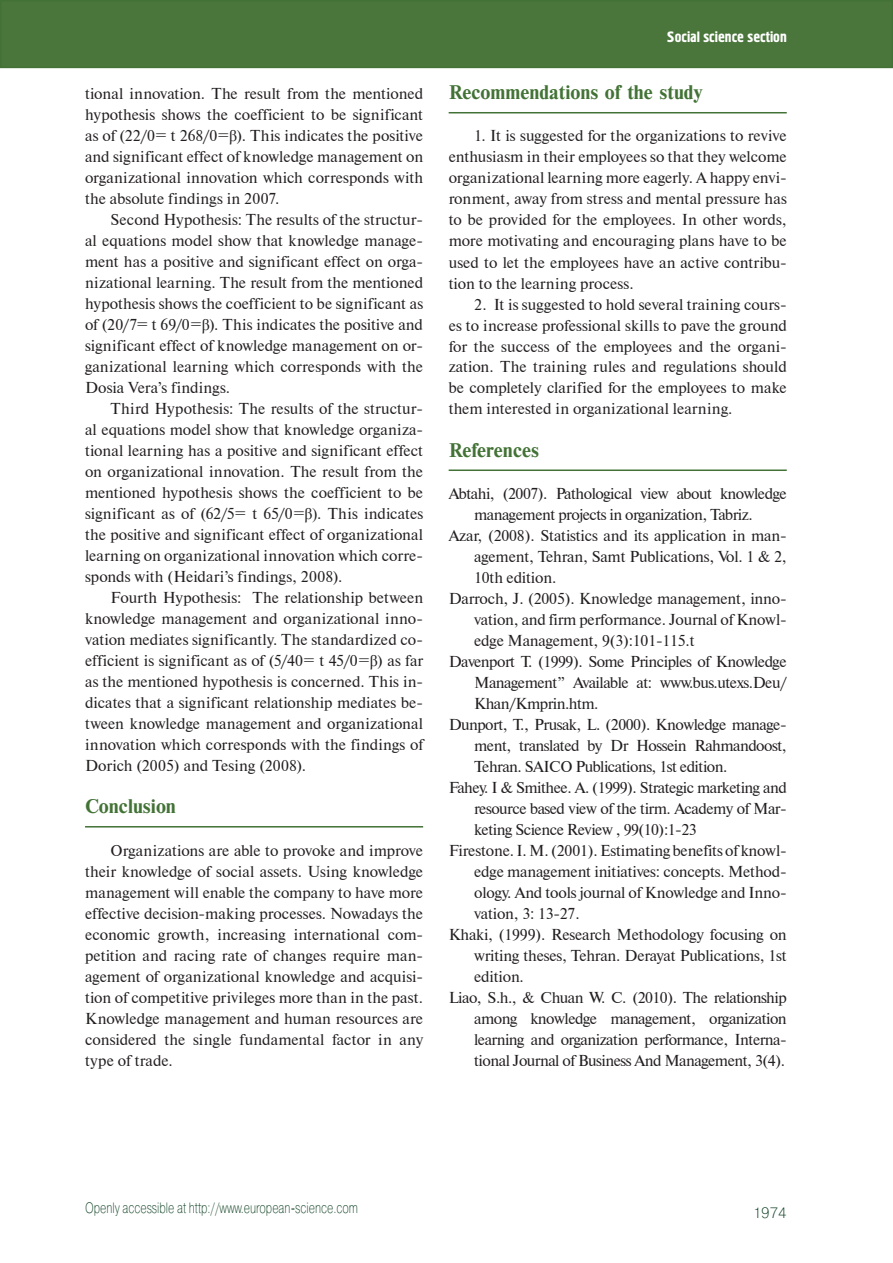
<style>
.page{position:relative;width:893px;height:1263px;background:#fff}
.page>*{position:absolute;margin:0;border:0;box-sizing:border-box;transform-origin:0 0}
.t1{font:18.75px "Newton C Bold";color:#427235}
.t2{font:15.75px/21px "Newton CTT";letter-spacing:-.01em;color:#231f20;text-align:justify}
.t3{font:15.75px "Newton CTT";letter-spacing:-.03em;color:#231f20}
.t4{font:15px "Pragmatica Light C";color:#0b3e20;scale:.75 1}
.t5{font:15px "Hermes C";color:#fff}
.t6{font:15px "Pragmatica Light C";color:#0b3e20}
.s1{font-family:"Times New Roman"}
</style>
<div class="page">
<div style="left:1px;top:1px;width:891px;height:66px;background:#4b763b"></div>
<div style="left:0;top:0;width:893px;height:68px;border:2px solid #427235"></div>
<hr style="left:85px;top:826px;width:338px;height:2px;background:#427235">
<hr style="left:449px;top:112px;width:338px;height:1px;background:#427235">
<hr style="left:449px;top:470px;width:338px;height:1px;background:#427235">
<p class="t2" style="left:85px;top:83px;width:340px">tional innovation. The result from the mentioned hypothesis shows the coefficient to be significant as of (22/0= t 268/0=<span class="s1">β</span>). This indicates the positive and significant effect of knowledge management on organizational innovation which corresponds with the absolute findings in 2007.</p>
<p class="t2" style="left:85px;top:209px;width:340px;text-indent:26px">Second Hypothesis: The results of the structur&shy;al equations model show that knowledge manage&shy;ment has a positive and significant effect on orga&shy;nizational learning. The result from the mentioned hypothesis shows the coefficient to be significant as of (20/7= t 69/0=<span class="s1">β</span>). This indicates the positive and significant effect of knowledge management on or&shy;ganizational learning which corresponds with the Dosia Vera’s findings.</p>
<p class="t2" style="left:85px;top:398px;width:340px;text-indent:26px">Third Hypothesis: The results of the structur&shy;al equations model show that knowledge organiza&shy;tional learning has a positive and significant effect on organizational innovation. The result from the mentioned hypothesis shows the coefficient to be significant as of (62/5= t 65/0=<span class="s1">β)</span>. This indicates the positive and significant effect of organizational learning on organizational innovation which corre&shy;sponds with (Heidari’s findings, 2008).</p>
<p class="t2" style="left:85px;top:587px;width:340px;text-indent:26px">Fourth Hypothesis: The relationship between knowledge management and organizational inno&shy;vation mediates significantly. The standardized co&shy;efficient is significant as of (5/40= t 45/0=<span class="s1">β</span>) as far as the mentioned hypothesis is concerned. This in&shy;dicates that a significant relationship mediates be&shy;tween knowledge management and organizational innovation which corresponds with the findings of Dorich (2005) and Tesing (2008).</p>
<p class="t1" style="left:85px;top:799px;width:92px">Conclusion</p>
<p class="t2" style="left:85px;top:840px;width:340px;text-indent:26px">Organizations are able to provoke and improve their knowledge of social assets. Using knowledge management will enable the company to have more effective decision-making processes. Nowadays the economic growth, increasing international com&shy;petition and racing rate of changes require man&shy;agement of organizational knowledge and acquisi&shy;tion of competitive privileges more than in the past.<br>Knowledge management and human resources are considered the single fundamental factor in any type of trade.</p>
<p class="t5" style="left:667px;top:32px;width:121px">Social science section</p>
<p class="t1" style="left:449px;top:85px;width:256px">Recommendations of the study</p>
<p class="t2" style="left:449px;top:126px;width:340px;text-indent:26px">1. It is suggested for the organizations to revive enthusiasm in their employees so that they welcome organizational learning more eagerly. A happy envi&shy;ronment, away from stress and mental pressure has to be provided for the employees. In other words, more motivating and encouraging plans have to be used to let the employees have an active contribu&shy;tion to the learning process.</p>
<p class="t2" style="left:449px;top:294px;width:340px;text-indent:26px">2. It is suggested to hold several training cours&shy;es to increase professional skills to pave the ground for the success of the employees and the organi&shy;zation. The training rules and regulations should be completely clarified for the employees to make them interested in organizational learning.</p>
<p class="t1" style="left:449px;top:443px;width:92px">References</p>
<p class="t3" style="left:449px;top:485px;width:340px">Abtahi, (2007). Pathological view about knowledge</p>
<p class="t3" style="left:474px;top:506px;width:280px">management projects in organization, Tabriz.</p>
<p class="t2" style="left:449px;top:525px;width:340px">Azar, (2008). Statistics and its application in man-</p>
<p class="t2" style="left:474px;top:546px;width:314px">agement, Tehran, Samt Publications, Vol. 1 &amp; 2,</p>
<p class="t2" style="left:474px;top:567px;width:84px">10th edition.</p>
<p class="t2" style="left:449px;top:588px;width:340px">Darroch, J. (2005). Knowledge management, inno-</p>
<p class="t2" style="left:474px;top:609px;width:314px">vation, and firm performance. Journal of Knowl-</p>
<p class="t2" style="left:474px;top:630px;width:222px">edge Management, 9(3):101-115.t</p>
<p class="t3" style="left:449px;top:653px;width:340px">Davenport T. (1999). Some Principles of Knowledge</p>
<p class="t3" style="left:474px;top:674px;width:314px">Management” Available at: www.bus.utexs.Deu/</p>
<p class="t3" style="left:474px;top:695px;width:126px">Khan/Kmprin.htm.</p>
<p class="t3" style="left:449px;top:716px;width:340px">Dunport, T., Prusak, L. (2000). Knowledge manage-</p>
<p class="t3" style="left:474px;top:737px;width:314px">ment, translated by Dr Hossein Rahmandoost,</p>
<p class="t3" style="left:474px;top:758px;width:255px">Tehran. SAICO Publications, 1st edition.</p>
<p class="t3" style="left:449px;top:779px;width:340px">Fahey. I &amp; Smithee. A. (1999). Strategic marketing and</p>
<p class="t3" style="left:474px;top:800px;width:314px">resource based view of the tirm. Academy of Mar-</p>
<p class="t3" style="left:474px;top:821px;width:224px">keting Science Review , 99(10):1-23</p>
<p class="t2" style="left:449px;top:840px;width:340px">Firestone. I. M. (2001). Estimating benefits of knowl-</p>
<p class="t2" style="left:474px;top:861px;width:314px">edge management initiatives: concepts. Method-</p>
<p class="t2" style="left:474px;top:882px;width:314px">ology. And tools journal of Knowledge and Inno-</p>
<p class="t2" style="left:474px;top:903px;width:107px">vation, 3: 13-27.</p>
<p class="t2" style="left:449px;top:924px;width:340px">Khaki, (1999). Research Methodology focusing on</p>
<p class="t2" style="left:474px;top:945px;width:314px">writing theses, Tehran. Derayat Publications, 1st</p>
<p class="t2" style="left:474px;top:966px;width:51px">edition.</p>
<p class="t3" style="left:449px;top:989px;width:340px">Liao, S.h., &amp; Chuan W. C. (2010). The relationship</p>
<p class="t3" style="left:474px;top:1010px;width:314px">among knowledge management, organization</p>
<p class="t3" style="left:474px;top:1031px;width:314px">learning and organization performance, Interna-</p>
<p class="t3" style="left:474px;top:1052px;width:312px">tional Journal of Business And Management, 3(4).</p>
<p class="t4" style="left:85px;top:1202px;width:365px">Openly accessible at http://www.european-science.com</p>
<p class="t6" style="left:753px;top:1208px;width:35px">1974</p>
</div>
